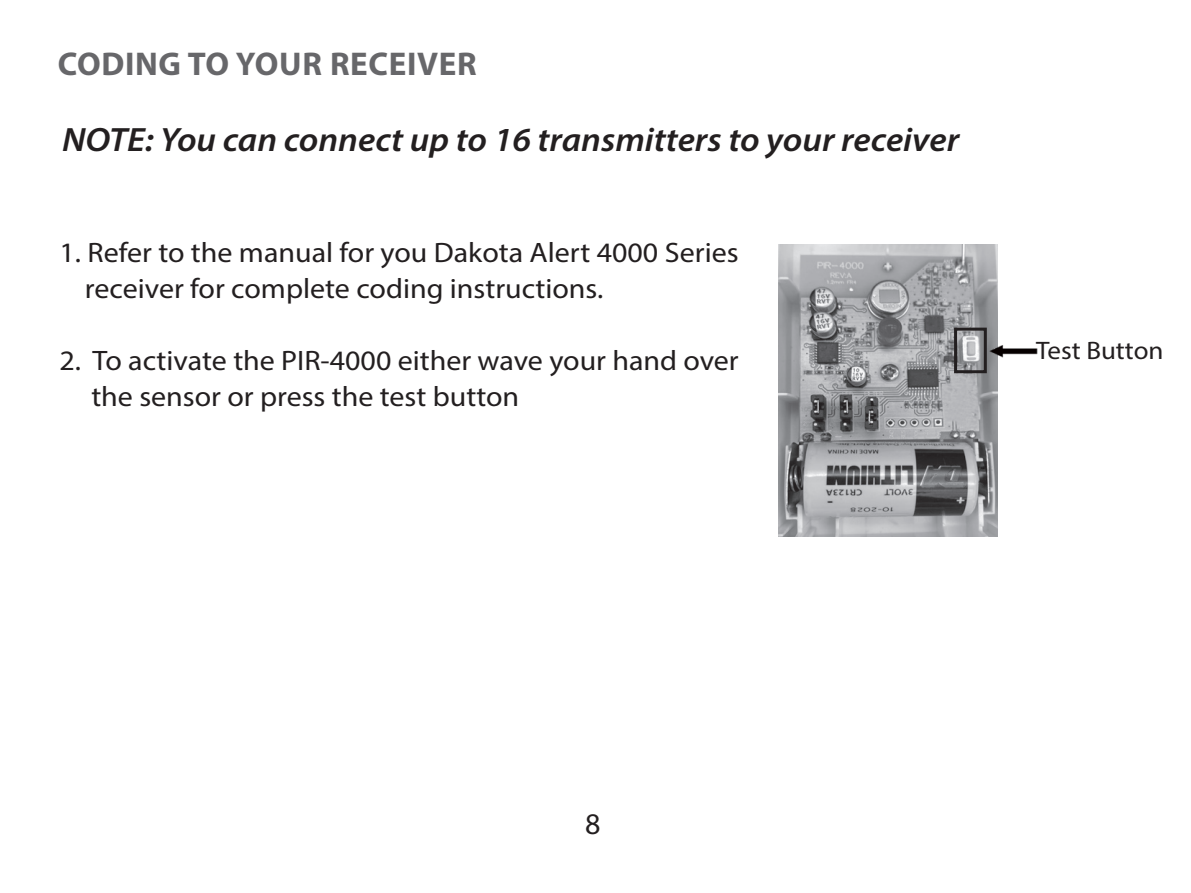
<style>
.page{position:relative;width:1191px;height:893px;background:#fff}
.page>*{position:absolute;margin:0;border:0;box-sizing:border-box;transform-origin:0 0}
.t1{font:italic 600 33.9px "Myriad Pro";color:#231f20;scale:1.06 1}
.t2{font:700 33px "Myriad Pro";letter-spacing:.02em;color:#67676a}
.t3{font:30px "Myriad Pro";color:#231f20}
.t4{font:28.2px "Myriad Pro";color:#231f20;scale:1.06 1}
.t5{font:25.5px "Myriad Pro";color:#231f20;scale:1.06 1}
</style>
<div class="page">
<img style="left:778px;top:245px;width:219px;height:291px">
<img style="left:984px;top:322px;width:54px;height:53px">
<div style="left:954px;top:328px;width:32px;height:45px;border:3px solid #231f20"></div>
<p class="t2" style="left:58px;top:42px;width:420px">CODING TO YOUR RECEIVER</p>
<p class="t1" style="left:62px;top:119px;width:848px">NOTE: You can connect up to 16 transmitters to your receiver</p>
<p class="t4" style="left:60px;top:235px;width:642px">1. Refer to the manual for you Dakota Alert 4000 Series</p>
<p class="t4" style="left:85px;top:271px;width:490px">receiver for complete coding instructions.</p>
<p class="t4" style="left:60px;top:343px;width:642px">2. To activate the PIR-4000 either wave your hand over</p>
<p class="t4" style="left:91px;top:379px;width:405px">the sensor or press the test button</p>
<p class="t5" style="left:1036px;top:334px;width:122px">Test Button</p>
<p class="t3" style="left:585px;top:805px;width:17px">8</p>
</div>
